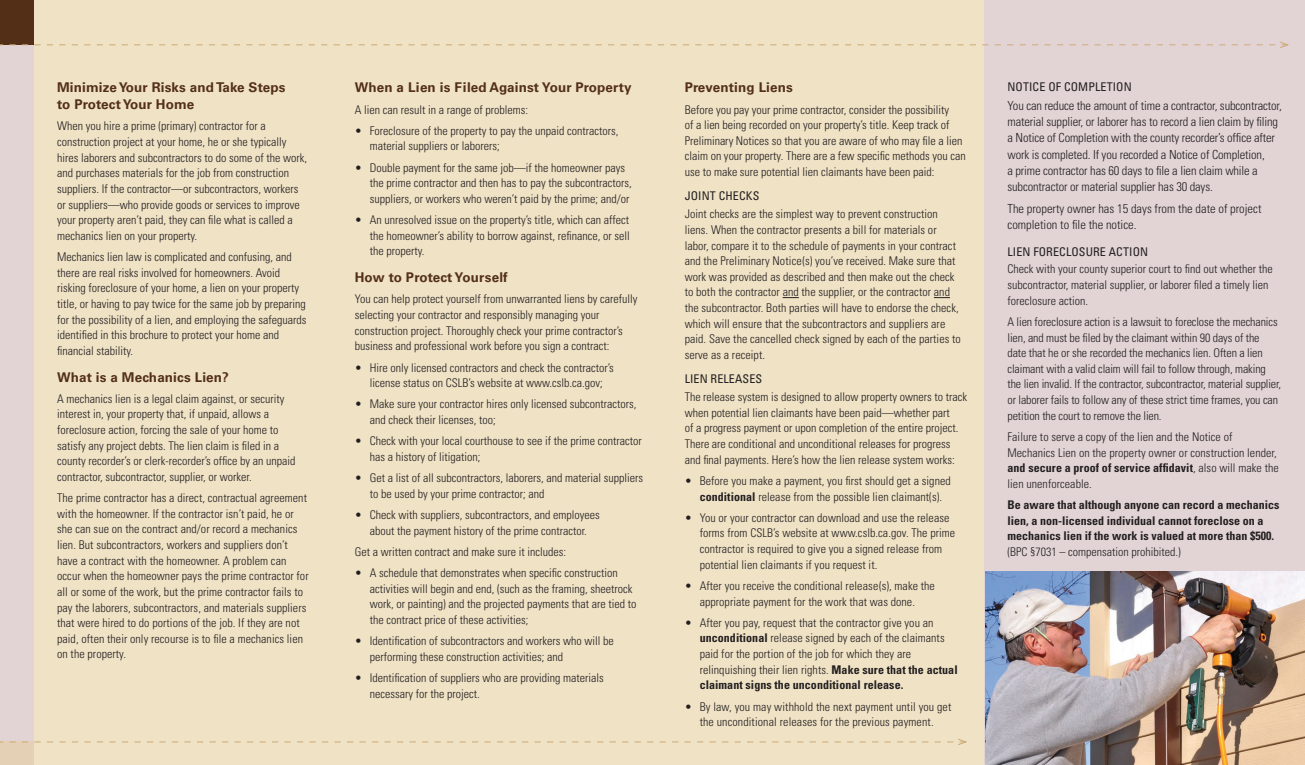
<style>
.page{position:relative;width:1305px;height:765px;background:#fff}
.page>*{position:absolute;margin:0;border:0;box-sizing:border-box;transform-origin:0 0}
.subhead_1{font:700 13.5px/16.9px "Univers LT Std";letter-spacing:.01em;color:#532f18}
.subhead_2{font:300 condensed 12.5px/16.2px "Univers LT Std";letter-spacing:-.01em;color:#231f20}
.Body{font:300 condensed 12px/15.6px "Univers LT Std";color:#231f20}
.Bullets{font:300 condensed 12px/15.6px "Univers LT Std";color:#231f20}
.Bullet{font:300 condensed 12px/15.6px "Univers LT Std";letter-spacing:.005em;color:#231f20;text-align:center}
.Body-2{font:700 condensed 12px/15.6px "Univers LT Std";color:#231f20}
.subhead_4{font:condensed 12px "Univers LT Std";letter-spacing:.01em;color:#231f20}
.s1{font-weight:700}
.s2{font-weight:300}
</style>
<div class="page">
<div style="left:34px;top:0;width:950px;height:765px;background:#efe2c5"></div>
<div style="left:984px;top:0;width:321px;height:765px;background:#e2d4d5"></div>
<div style="left:0;top:0;width:34px;height:45px;background:#532f18"></div>
<div style="left:0;top:45px;width:34px;height:697px;background:#e2d4d5"></div>
<div style="left:0;top:742px;width:34px;height:23px;background:#e4d0b4"></div>
<svg style="left:783px;top:297px;width:16px;height:1px"></svg>
<svg style="left:934px;top:297px;width:16px;height:1px"></svg>
<svg style="left:0;top:739px;width:967px;height:6px"></svg>
<svg style="left:0;top:41px;width:1289px;height:7px"></svg>
<img style="left:985px;top:571px;width:320px;height:194px">
<p class="subhead_1" style="left:57px;top:79px;width:230px">Minimize Your Risks and Take Steps to Protect Your Home</p>
<p class="Body" style="left:57px;top:118px;width:251px">When you hire a prime (primary) contractor for a construction project at your home, he or she typically hires laborers and subcontractors to do some of the work, and purchases materials for the job from construction suppliers. If the contractor—or subcontractors, workers or suppliers—who provide goods or services to improve your property aren’t paid, they can file what is called a mechanics lien on your property.</p>
<p class="Body" style="left:57px;top:249px;width:251px">Mechanics lien law is complicated and confusing, and there are real risks involved for homeowners. Avoid risking foreclosure of your home, a lien on your property title, or having to pay twice for the same job by preparing for the possibility of a lien, and employing the safeguards identified in this brochure to protect your home and financial stability.</p>
<p class="subhead_1" style="left:57px;top:369px;width:173px">What is a Mechanics Lien?</p>
<p class="Body" style="left:57px;top:391px;width:240px">A mechanics lien is a legal claim against, or security interest in, your property that, if unpaid, allows a foreclosure action, forcing the sale of your home to satisfy any project debts. The lien claim is filed in a county recorder’s or clerk-recorder’s office by an unpaid contractor, subcontractor, supplier, or worker.</p>
<p class="Body" style="left:57px;top:490px;width:253px">The prime contractor has a direct, contractual agreement with the homeowner. If the contractor isn’t paid, he or she can sue on the contract and/or record a mechanics lien. But subcontractors, workers and suppliers don’t have a contract with the homeowner. A problem can occur when the homeowner pays the prime contractor for all or some of the work, but the prime contractor fails to pay the laborers, subcontractors, and materials suppliers that were hired to do portions of the job. If they are not paid, often their only recourse is to file a mechanics lien on the property.</p>
<p class="subhead_1" style="left:355px;top:79px;width:278px">When a Lien is Filed Against Your Property</p>
<p class="Body" style="left:355px;top:101px;width:175px">A lien can result in a range of problems:</p>
<p class="Bullets" style="left:370px;top:123px;width:250px;text-indent:-15px">• Foreclosure of the property to pay the unpaid contractors, material suppliers or laborers;</p>
<p class="Bullets" style="left:370px;top:160px;width:263px;text-indent:-15px">• Double payment for the same job—if the homeowner pays the prime contractor and then has to pay the subcontractors, suppliers, or workers who weren’t paid by the prime; and/or</p>
<p class="Bullets" style="left:370px;top:212px;width:262px;text-align:justify;text-indent:-15px">• An unresolved issue on the property’s title, which can affect the homeowner’s ability to borrow against, refinance, or sell the property.</p>
<p class="subhead_1" style="left:355px;top:269px;width:154px">How to Protect Yourself</p>
<p class="Body" style="left:355px;top:291px;width:284px">You can help protect yourself from unwarranted liens by carefully selecting your contractor and responsibly managing your construction project. Thoroughly check your prime contractor’s business and professional work before you sign a contract:</p>
<p class="Bullets" style="left:355px;top:360px;width:261px;text-align:center">• Hire only licensed contractors and check the contractor’s license status on CSLB’s website at www.cslb.ca.gov;</p>
<p class="Bullets" style="left:370px;top:396px;width:268px;text-indent:-15px">• Make sure your contractor hires only licensed subcontractors, and check their licenses, too;</p>
<p class="Bullets" style="left:370px;top:433px;width:273px;text-indent:-15px">• Check with your local courthouse to see if the prime contractor has a history of litigation;</p>
<p class="Bullets" style="left:370px;top:470px;width:275px;text-indent:-15px">• Get a list of all subcontractors, laborers, and material suppliers to be used by your prime contractor; and</p>
<p class="Bullets" style="left:355px;top:507px;width:246px;text-align:center">• Check with suppliers, subcontractors, and employees about the payment history of the prime contractor.</p>
<p class="Body" style="left:355px;top:544px;width:213px">Get a written contract and make sure it includes:</p>
<p class="Bullets" style="left:370px;top:565px;width:268px;text-indent:-15px">• A schedule that demonstrates when specific construction activities will begin and end, (such as the framing, sheetrock work, or painting) and the projected payments that are tied to the contract price of these activities;</p>
<p class="Bullets" style="left:370px;top:633px;width:245px;text-indent:-15px">• Identification of subcontractors and workers who will be performing these construction activities; and</p>
<p class="Bullets" style="left:370px;top:670px;width:235px;text-indent:-15px">• Identification of suppliers who are providing materials necessary for the project.</p>
<p class="subhead_1" style="left:685px;top:79px;width:110px">Preventing Liens</p>
<p class="Body" style="left:685px;top:101px;width:283px">Before you pay your prime contractor, consider the possibility<br>of a lien being recorded on your property’s title. Keep track of Preliminary Notices so that you are aware of who may file a lien claim on your property. There are a few specific methods you can use to make sure potential lien claimants have been paid:</p>
<p class="subhead_4" style="left:685px;top:189px;width:76px">JOINT CHECKS</p>
<p class="Body" style="left:685px;top:206px;width:278px">Joint checks are the simplest way to prevent construction liens. When the contractor presents a bill for materials or labor, compare it to the schedule of payments in your contract and the Preliminary Notice(s) you’ve received. Make sure that work was provided as described and then make out the check to both the contractor and the supplier, or the contractor and the subcontractor. Both parties will have to endorse the check, which will ensure that the subcontractors and suppliers are paid. Save the cancelled check signed by each of the parties to serve as a receipt.</p>
<p class="subhead_4" style="left:685px;top:371px;width:79px">LIEN RELEASES</p>
<p class="Body" style="left:685px;top:389px;width:284px">The release system is designed to allow property owners to track when potential lien claimants have been paid—whether part<br>of a progress payment or upon completion of the entire project.<br>There are conditional and unconditional releases for progress and final payments. Here’s how the lien release system works:</p>
<p class="Bullet" style="left:685px;top:473px;width:268px">• Before you make a payment, you first should get a signed <span class="s1">conditional</span> release from the possible lien claimant(s).</p>
<p class="Bullet" style="left:700px;top:510px;width:257px;text-align:left;text-indent:-15px">• You or your contractor can download and use the release forms from CSLB’s website at www.cslb.ca.gov. The prime contractor is required to give you a signed release from potential lien claimants if you request it.</p>
<p class="Bullet" style="left:685px;top:578px;width:252px">• After you receive the conditional release(s), make the appropriate payment for the work that was done.</p>
<p class="Bullet" style="left:700px;top:615px;width:259px;text-align:left;text-indent:-15px">• After you pay, request that the contractor give you an <span class="s1">unconditional</span> release signed by each of the claimants paid for the portion of the job for which they are relinquishing their lien rights. <span class="s1">Make sure that the actual claimant signs the unconditional release.</span></p>
<p class="Bullet" style="left:685px;top:699px;width:268px">• By law, you may withhold the next payment until you get the unconditional releases for the previous payment.</p>
<p class="subhead_4" style="left:1008px;top:80px;width:126px">NOTICE OF COMPLETION</p>
<p class="subhead_2" style="left:1008px;top:97px;width:276px">You can reduce the amount of time a contractor, subcontractor, material supplier, or laborer has to record a lien claim by filing a Notice of Completion with the county recorder’s office after work is completed. If you recorded a Notice of Completion,<br>a prime contractor has 60 days to file a lien claim while a subcontractor or material supplier has 30 days.</p>
<p class="subhead_2" style="left:1008px;top:201px;width:256px">The property owner has 15 days from the date of project completion to file the notice.</p>
<p class="subhead_4" style="left:1008px;top:244px;width:142px">LIEN FORECLOSURE ACTION</p>
<p class="Body" style="left:1008px;top:261px;width:267px">Check with your county superior court to find out whether the subcontractor, material supplier, or laborer filed a timely lien foreclosure action.</p>
<p class="Body" style="left:1008px;top:314px;width:275px">A lien foreclosure action is a lawsuit to foreclose the mechanics lien, and must be filed by the claimant within 90 days of the date that he or she recorded the mechanics lien. Often a lien claimant with a valid claim will fail to follow through, making the lien invalid. If the contractor, subcontractor, material supplier, or laborer fails to follow any of these strict time frames, you can petition the court to remove the lien.</p>
<p class="Body" style="left:1008px;top:429px;width:273px">Failure to serve a copy of the lien and the Notice of Mechanics Lien on the property owner or construction lender, <span class="s1">and secure a proof of service affidavit</span>, also will make the lien unenforceable.</p>
<p class="Body-2" style="left:1008px;top:497px;width:273px">Be aware that although anyone can record a mechanics lien, a non-licensed individual cannot foreclose on a mechanics lien if the work is valued at more than $500. <span class="s2">(BPC §7031 – compensation prohibited.)</span></p>
</div>
